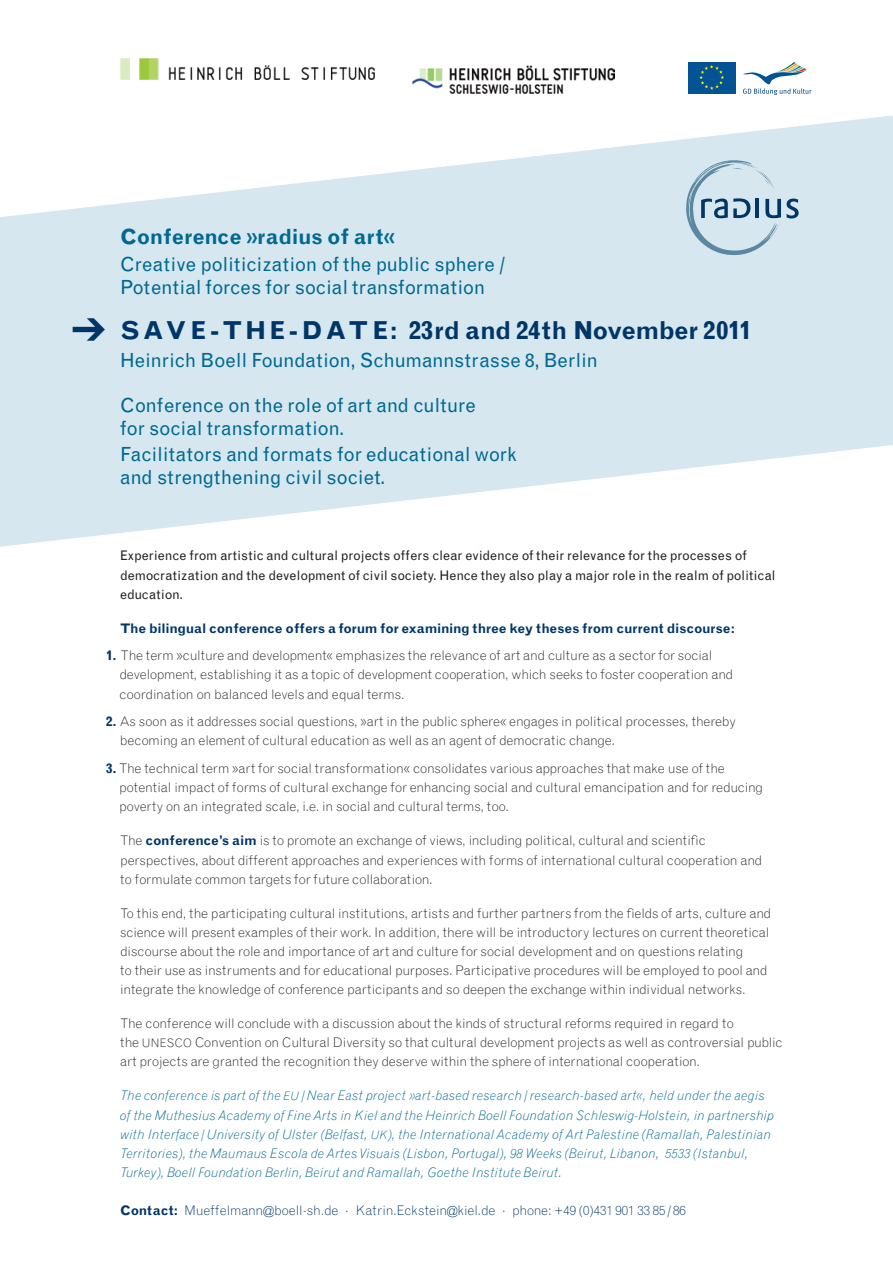
<style>
.page{position:relative;width:893px;height:1263px;background:#fff}
.page>*{position:absolute;margin:0;border:0;box-sizing:border-box;transform-origin:0 0}
.t1{font:700 24.75px "Grotesque";color:#003667}
.t2{font:700 21px "Grotesque";color:#006991}
.t3{font:19.5px/22.5px "Grotesque";color:#006991}
.t4{font:300 13.2px/19.2px "Grotesque";letter-spacing:-.01em;color:#231f20}
.t5{font:italic 300 13.2px/19.2px "Grotesque";color:#006991}
.t6{font:13.2px/19.2px "Grotesque";letter-spacing:.005em;color:#231f20}
.t7{font:700 13.2px "Grotesque";letter-spacing:-.015em;color:#003667}
.t8{font:300 13.2px "Grotesque";color:#003667}
.s1{font-weight:700;color:#003667}
.s2{font-size:11.7px}
.s3{font-weight:700}
</style>
<div class="page">
<svg style="left:0;top:115px;width:893px;height:432px;fill:#d6e7ef"></svg>
<img style="left:120px;top:59px;width:254px;height:21px">
<svg style="left:787px;top:199px;width:12px;height:19px"></svg>
<svg style="left:686px;top:160px;width:95px;height:95px"></svg>
<img style="left:412px;top:66px;width:203px;height:27px">
<svg style="left:688px;top:93px;width:48px;height:1px"></svg>
<div style="left:688px;top:62px;width:48px;height:31px;background:#015394"></div>
<svg style="left:699px;top:65px;width:25px;height:25px"></svg>
<svg style="left:743px;top:62px;width:68px;height:33px"></svg>
<svg style="left:73px;top:317px;width:32px;height:23px"></svg>
<h2 class="t2" style="left:120px;top:225px;width:276px">Conference »radius of art«</h2>
<h3 class="t3" style="left:120px;top:253px;width:387px">Creative politicization of the public sphere /<br>Potential forces for social transformation</h3>
<h1 class="t1" style="left:120px;top:315px;width:632px">S A V E - T H E - D A T E: 23rd and 24th November 2011</h1>
<h3 class="t3" style="left:120px;top:349px;width:479px">Heinrich Boell Foundation, Schumannstrasse 8, Berlin</h3>
<h3 class="t3" style="left:120px;top:394px;width:357px">Conference on the role of art and culture for social transformation.</h3>
<h3 class="t3" style="left:120px;top:443px;width:398px">Facilitators and formats for educational work and strengthening civil societ.</h3>
<p class="t6" style="left:120px;top:546px;width:657px">Experience from artistic and cultural projects offers clear evidence of their relevance for the processes of democratization and the development of civil society. Hence they also play a major role in the realm of political education.</p>
<p class="t7" style="left:120px;top:620px;width:616px">The bilingual conference offers a forum for examining three key theses from current discourse:</p>
<p class="t4" style="left:119px;top:646px;width:615px;text-indent:-13px"><span class="s1">1.</span> The term »culture and development« emphasizes the relevance of art and culture as a sector for social development, establishing it as a topic of development cooperation, which seeks to foster cooperation and coordination on balanced levels and equal terms.</p>
<p class="t4" style="left:120px;top:712px;width:617px;text-indent:-13px"><span class="s1">2.</span> As soon as it addresses social questions, »art in the public sphere« engages in political processes, thereby becoming an element of cultural education as well as an agent of democratic change.</p>
<p class="t4" style="left:119px;top:759px;width:645px;text-indent:-13px"><span class="s1">3.</span> The technical term »art for social transformation« consolidates various approaches that make use of the potential impact of forms of cultural exchange for enhancing social and cultural emancipation and for reducing poverty on an integrated scale, i.e. in social and cultural terms, too.</p>
<p class="t4" style="left:120px;top:831px;width:644px">The <span class="s1">conference’s aim</span> is to promote an exchange of views, including political, cultural and scientific perspectives, about different approaches and experiences with forms of international cultural cooperation and to formulate common targets for future collaboration.</p>
<p class="t4" style="left:120px;top:903px;width:653px">To this end, the participating cultural institutions, artists and further partners from the fields of arts, culture and science will present examples of their work. In addition, there will be introductory lectures on current theoretical discourse about the role and importance of art and culture for social development and on questions relating<br>to their use as instruments and for educational purposes. Participative procedures will be employed to pool and integrate the knowledge of conference participants and so deepen the exchange within individual networks.</p>
<p class="t4" style="left:120px;top:1014px;width:664px">The conference will conclude with a discussion about the kinds of structural reforms required in regard to<br>the <span class="s2">UNESCO</span> Convention on Cultural Diversity so that cultural development projects as well as controversial public art projects are granted the recognition they deserve within the sphere of international cooperation.</p>
<p class="t5" style="left:120px;top:1086px;width:656px">The conference is part of the <span class="s2">EU</span> /Near East project »art-based research/research-based art«, held under the aegis of the Muthesius Academy of Fine Arts in Kiel and the Heinrich Boell Foundation Schleswig-Holstein, in partnership with Interface /University of Ulster (Belfast, <span class="s2">UK</span>), the International Academy of Art Palestine (Ramallah, Palestinian Territories), the Maumaus Escola de Artes Visuais (Lisbon, Portugal), 98 Weeks (Beirut, Libanon, 5533 (Istanbul, Turkey), Boell Foundation Berlin, Beirut and Ramallah, Goethe Institute Beirut.</p>
<p class="t8" style="left:120px;top:1203px;width:567px"><span class="s3">Contact:</span> Mueffelmann@boell-sh.de · Katrin.Eckstein@kiel.de · phone: +49 (0)431 901 33 85 / 86</p>
</div>
